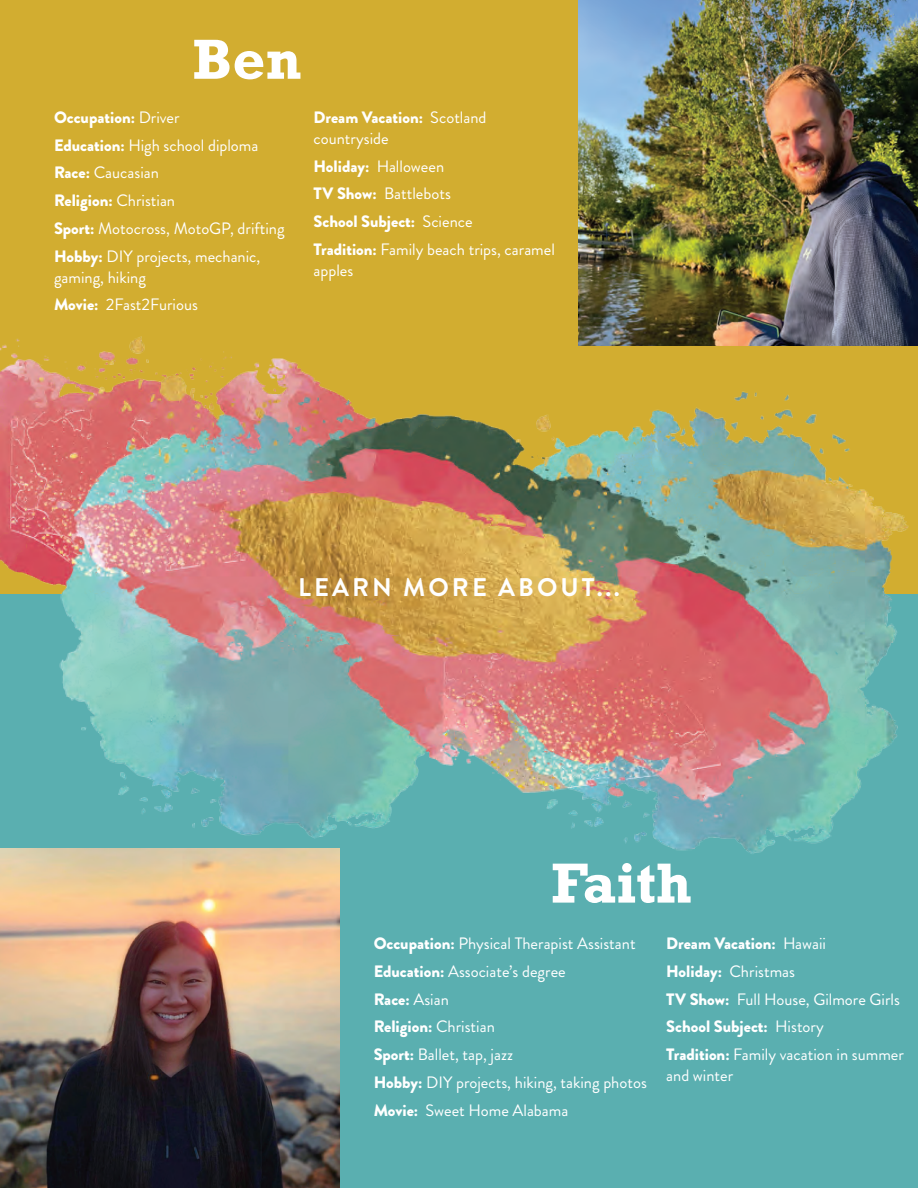
<style>
.page{position:relative;width:918px;height:1188px;background:#fff}
.page>*{position:absolute;margin:0;border:0;box-sizing:border-box;transform-origin:0 0}
.t1{font:700 57.45px "Rockwell Std";color:#fff}
.t2{font:700 25.5px "Brandon Grotesque";letter-spacing:.12em;color:#fff}
.t3{font:16.5px/27.8px "Brandon Grotesque";color:#fff}
.s1{font-weight:900}
</style>
<div class="page">
<img style="left:0;top:0;width:918px;height:1188px">
<img style="left:0;top:848px;width:340px;height:340px">
<img style="left:579px;top:0;width:339px;height:346px">
<h1 class="t1" style="left:192px;top:25px;width:110px">Ben</h1>
<p class="t3" style="left:54px;top:103px;width:232px"><span class="s1">Occupation:</span> Driver<br><span class="s1">Education:</span> High school diploma<br><span class="s1">Race:</span> Caucasian<br><span class="s1">Religion:</span> Christian<br><span class="s1">Sport:</span> Motocross, MotoGP, drifting<br><span class="s1">Hobby:</span> DIY projects, mechanic,</p>
<p class="t3" style="left:54px;top:263px;width:145px">gaming, hiking<br><span class="s1">Movie:</span> 2Fast2Furious</p>
<p class="t3" style="left:314px;top:107px;width:175px;line-height:21px"><span class="s1">Dream Vacation:</span> Scotland countryside</p>
<p class="t3" style="left:314px;top:152px;width:243px"><span class="s1">Holiday:</span> Halloween<br><span class="s1">TV Show:</span> Battlebots<br><span class="s1">School Subject:</span> Science<br><span class="s1">Tradition:</span> Family beach trips, caramel</p>
<p class="t3" style="left:314px;top:257px;width:41px">apples</p>
<h2 class="t2" style="left:298px;top:570px;width:323px">LEARN MORE ABOUT...</h2>
<h1 class="t1" style="left:551px;top:849px;width:142px">Faith</h1>
<p class="t3" style="left:374px;top:930px;width:275px"><span class="s1">Occupation:</span> Physical Therapist Assistant<br><span class="s1">Education:</span> Associate’s degree<br><span class="s1">Race:</span> Asian<br><span class="s1">Religion:</span> Christian<br><span class="s1">Sport:</span> Ballet, tap, jazz<br><span class="s1">Hobby:</span> DIY projects, hiking, taking photos<br><span class="s1">Movie:</span> Sweet Home Alabama</p>
<p class="t3" style="left:666px;top:930px;width:239px"><span class="s1">Dream Vacation:</span> Hawaii<br><span class="s1">Holiday:</span> Christmas<br><span class="s1">TV Show:</span> Full House, Gilmore Girls<br><span class="s1">School Subject:</span> History<br><span class="s1">Tradition:</span> Family vacation in summer</p>
<p class="t3" style="left:666px;top:1062px;width:69px">and winter</p>
</div>
